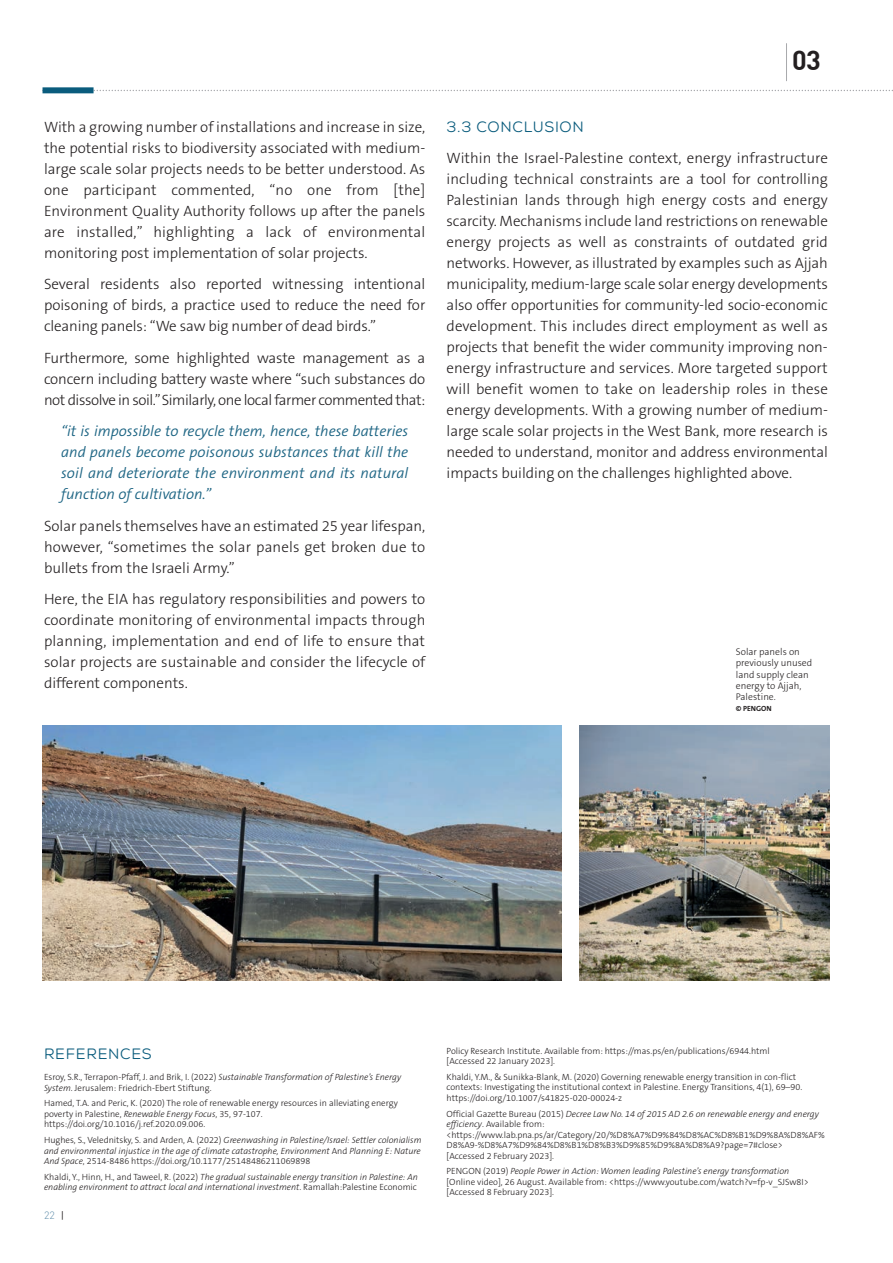
<style>
.page{position:relative;width:893px;height:1263px;background:#fff}
.page>*{position:absolute;margin:0;border:0;box-sizing:border-box;transform-origin:0 0}
.t1{font:700 27px "DIN";color:#231f20}
.t2{font:300 15px/21px "The Sans B3";letter-spacing:-.005em;color:#231f20;text-align:justify}
.t3{font:italic 300 15px/21px "The Sans B4";color:#1c6483;text-align:justify}
.t4{font:15px "Nexa Rust Sans";letter-spacing:.045em;color:#0a5c7d}
.t5{font:300 10.5px "DIN";color:#628fab}
.t6{font:300 9.75px/11.2px "The Sans B3";color:#231f20}
.t7{font:300 9px/10.5px "The Sans B3";color:#231f20}
.t8{font:italic 300 9px/10.5px "The Sans B3";color:#231f20;text-align:justify}
.t9{font:700 7.5px "The Sans B7";color:#231f20}
.s1{font-style:italic}
.s2{font-style:normal}
.s3{font-family:"Nexa Rust Sans";font-weight:400;color:#231f20}
</style>
<div class="page">
<svg style="left:94px;top:90px;width:799px;height:1px"></svg>
<hr style="left:786px;top:44px;width:1px;height:37px;background:#a8a9ad">
<div style="left:43px;top:87px;width:51px;height:6px;background:#0a5c7d"></div>
<img style="left:43px;top:725px;width:519px;height:256px">
<img style="left:579px;top:725px;width:251px;height:255px">
<p class="t2" style="left:44px;top:118px;width:383px">With a growing number of installations and increase in size, the potential risks to biodiversity associated with medium&shy;large scale solar projects needs to be better understood. As one participant commented, “no one from [the] Environment Quality Authority follows up after the panels are installed,” highlighting a lack of environmental monitoring post implementation of solar projects.</p>
<p class="t2" style="left:44px;top:275px;width:383px">Several residents also reported witnessing intentional poisoning of birds, a practice used to reduce the need for cleaning panels: “We saw big number of dead birds.”</p>
<p class="t2" style="left:44px;top:349px;width:383px">Furthermore, some highlighted waste management as a concern including battery waste where “such substances do not dissolve in soil.” Similarly, one local farmer commented that:</p>
<p class="t3" style="left:61px;top:422px;width:349px">“it is impossible to recycle them, hence, these batteries and panels become poisonous substances that kill the soil and deteriorate the environment and its natural function of cultivation.”</p>
<p class="t2" style="left:44px;top:517px;width:383px">Solar panels themselves have an estimated 25 year lifespan, however, “sometimes the solar panels get broken due to bullets from the Israeli Army.”</p>
<p class="t2" style="left:44px;top:590px;width:383px">Here, the EIA has regulatory responsibilities and powers to coordinate monitoring of environmental impacts through planning, implementation and end of life to ensure that solar projects are sustainable and consider the lifecycle of different components.</p>
<p class="t1" style="left:792px;top:51px;width:30px">03</p>
<p class="t4" style="left:447px;top:118px;width:139px">3.3 CONCLUSION</p>
<p class="t2" style="left:447px;top:149px;width:383px">Within the Israel-Palestine context, energy infrastructure including technical constraints are a tool for controlling Palestinian lands through high energy costs and energy scarcity. Mechanisms include land restrictions on renewable energy projects as well as constraints of outdated grid networks. However, as illustrated by examples such as Ajjah municipality, medium-large scale solar energy developments also offer opportunities for community-led socio-economic development. This includes direct employment as well as projects that benefit the wider community improving non&shy;energy infrastructure and services. More targeted support will benefit women to take on leadership roles in these energy developments. With a growing number of medium&shy;large scale solar projects in the West Bank, more research is needed to understand, monitor and address environmental impacts building on the challenges highlighted above.</p>
<p class="t6" style="left:736px;top:647px;width:78px">Solar panels on previously unused land supply clean energy to Ajjah,<br>Palestine.</p>
<p class="t9" style="left:736px;top:706px;width:37px">© PENGON</p>
<p class="t4" style="left:44px;top:1045px;width:109px">REFERENCES</p>
<p class="t7" style="left:44px;top:1073px;width:359px">Esroy, S.R., Terrapon-Pfaff, J. and Brik, I. (2022) <span class="s1">Sustainable Transformation of Palestine’s Energy<br>System</span>. Jerusalem: Friedrich-Ebert Stiftung.</p>
<p class="t7" style="left:44px;top:1099px;width:355px">Hamed, T.A. and Peric, K. (2020) The role of renewable energy resources in alleviating energy poverty in Palestine, <span class="s1">Renewable Energy Focus</span>, 35, 97-107. https://doi.org/10.1016/j.ref.2020.09.006.</p>
<p class="t8" style="left:44px;top:1136px;width:379px"><span class="s2">Hughes, S., Velednitsky, S. and Arden, A. (2022)</span> Greenwashing in Palestine/Israel: Settler colonialism and environmental injustice in the age of climate catastrophe, Environment <span class="s2">And</span> Planning E: Nature And Space<span class="s2">, 2514-8486 https://doi.org/10.1177/25148486211069898</span></p>
<p class="t8" style="left:44px;top:1172px;width:375px"><span class="s2">Khaldi, Y., Hinn, H., and Taweel, R. (2022)</span> The gradual sustainable energy transition in Palestine: An enabling environment to attract local and international investment<span class="s2">. Ramallah:Palestine Economic</span></p>
<p class="t5" style="left:44px;top:1209px;width:21px">22 <span class="s3">|</span></p>
<p class="t7" style="left:447px;top:1046px;width:325px">Policy Research Institute. Available from: https://mas.ps/en/publications/6944.html [Accessed 22 January 2023].</p>
<p class="t7" style="left:447px;top:1072px;width:357px">Khaldi, Y.M., &amp; Sunikka-Blank, M. (2020) Governing renewable energy transition in con-flict contexts: Investigating the institutional context in Palestine. Energy Transitions, 4(1), 69–90. https://doi.org/10.1007/s41825-020-00024-z</p>
<p class="t7" style="left:447px;top:1109px;width:380px">Official Gazette Bureau (2015) <span class="s1">Decree Law No. 14 of 2015 AD 2.6 on renewable energy and energy efficiency</span>. Available from: &lt;https://www.lab.pna.ps/ar/Category/20/%D8%A7%D9%84%D8%AC%D8%B1%D9%8A%D8%AF% D8%A9-%D8%A7%D9%84%D8%B1%D8%B3%D9%85%D9%8A%D8%A9?page=7#close&gt;<br>[Accessed 2 February 2023].</p>
<p class="t7" style="left:447px;top:1167px;width:364px">PENGON (2019) <span class="s1">People Power in Action: Women leading Palestine’s energy transformation </span>[Online video], 26 August. Available from: &lt;https://www.youtube.com/watch?v=fp-v_SJSw8I&gt; [Accessed 8 February 2023].</p>
</div>
